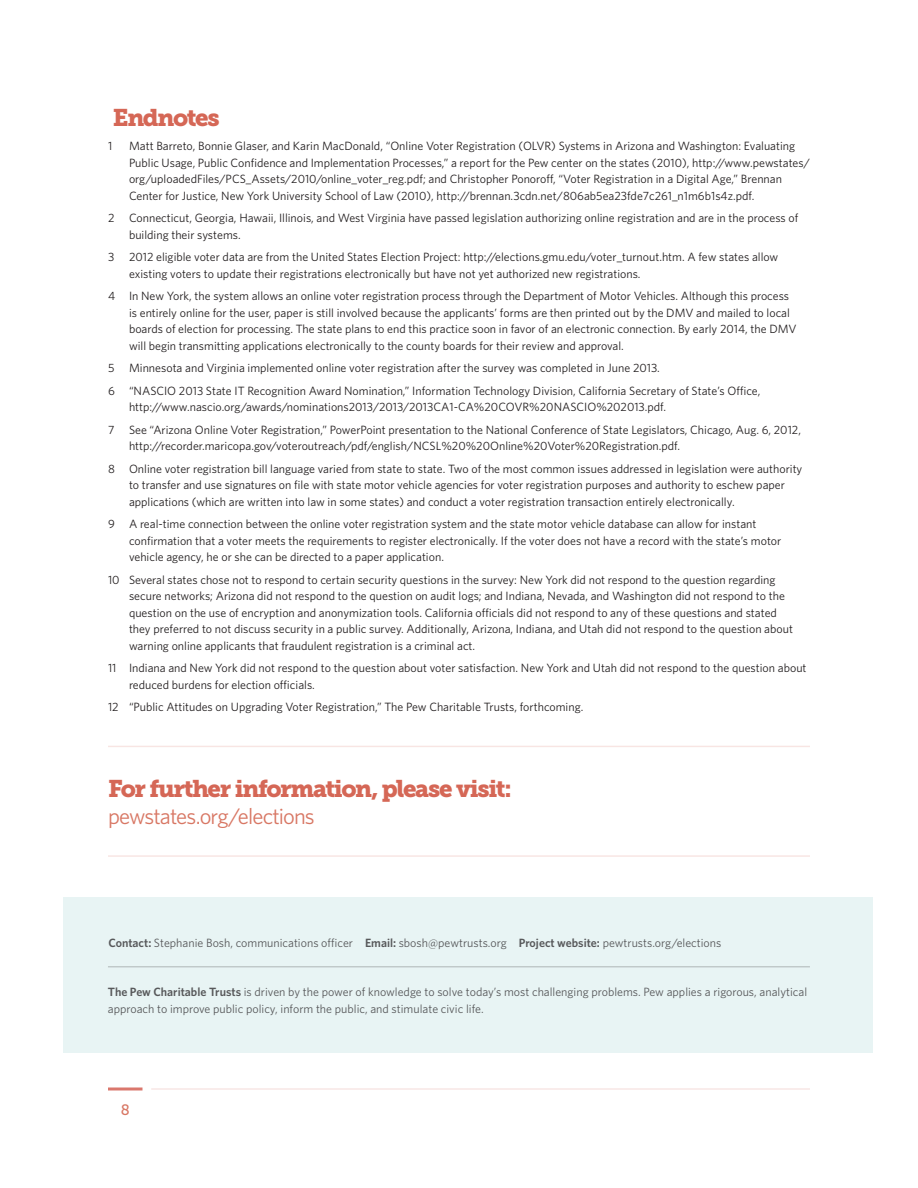
<style>
.page{position:relative;width:918px;height:1188px;background:#fff}
.page>*{position:absolute;margin:0;border:0;box-sizing:border-box;transform-origin:0 0}
.t1{font:24px "Museo Slab 900";letter-spacing:-.055em;color:#d56756}
.Footer_website{font:22.5px "Whitney";letter-spacing:-.04em;color:#d87764}
.t2{font:15px "Museo Slab 500";color:#d87764}
.t3{font:12px/16.5px "Whitney";color:#231f20}
.Footer_text{font:12px/16.5px "Whitney";color:#57585a}
.s1{font-weight:600}
</style>
<div class="page">
<hr style="left:151px;top:1088px;width:659px;height:2px;background:#d15649">
<hr style="left:108px;top:1088px;width:34px;height:2px;background:#d15649">
<div style="left:63px;top:897px;width:810px;height:156px;background:#e8f4f4"></div>
<hr style="left:108px;top:746px;width:702px;height:1px;background:#d15649">
<hr style="left:108px;top:855px;width:702px;height:2px;background:#d15649">
<hr style="left:108px;top:966px;width:702px;height:1px;background:#231f20">
<h1 class="t1" style="left:113px;top:104px;width:108px">Endnotes</h1>
<p class="t3" style="left:108px;top:137px;width:6px">1</p>
<p class="t3" style="left:129px;top:137px;width:683px">Matt Barreto, Bonnie Glaser, and Karin MacDonald, “Online Voter Registration (OLVR) Systems in Arizona and Washington: Evaluating Public Usage, Public Confidence and Implementation Processes,” a report for the Pew center on the states (2010), http://www.pewstates/ org/uploadedFiles/PCS_Assets/2010/online_voter_reg.pdf; and Christopher Ponoroff, “Voter Registration in a Digital Age,” Brennan Center for Justice, New York University School of Law (2010), http://brennan.3cdn.net/806ab5ea23fde7c261_n1m6b1s4z.pdf.</p>
<p class="t3" style="left:129px;top:209px;width:671px;text-indent:-21px">2 Connecticut, Georgia, Hawaii, Illinois, and West Virginia have passed legislation authorizing online registration and are in the process of building their systems.</p>
<p class="t3" style="left:129px;top:248px;width:651px;text-indent:-21px">3 2012 eligible voter data are from the United States Election Project: http://elections.gmu.edu/voter_turnout.htm. A few states allow existing voters to update their registrations electronically but have not yet authorized new registrations.</p>
<p class="t3" style="left:129px;top:287px;width:669px;text-indent:-21px">4 In New York, the system allows an online voter registration process through the Department of Motor Vehicles. Although this process is entirely online for the user, paper is still involved because the applicants’ forms are then printed out by the DMV and mailed to local boards of election for processing. The state plans to end this practice soon in favor of an electronic connection. By early 2014, the DMV will begin transmitting applications electronically to the county boards for their review and approval.</p>
<p class="t3" style="left:108px;top:359px;width:553px">5 Minnesota and Virginia implemented online voter registration after the survey was completed in June 2013.</p>
<p class="t3" style="left:129px;top:382px;width:633px;text-indent:-21px">6 “NASCIO 2013 State IT Recognition Award Nomination,” Information Technology Division, California Secretary of State’s Office, http://www.nascio.org/awards/nominations2013/2013/2013CA1-CA%20COVR%20NASCIO%202013.pdf.</p>
<p class="t3" style="left:129px;top:421px;width:673px;text-indent:-21px">7 See “Arizona Online Voter Registration,” PowerPoint presentation to the National Conference of State Legislators, Chicago, Aug. 6, 2012, http://recorder.maricopa.gov/voteroutreach/pdf/english/NCSL%20%20Online%20Voter%20Registration.pdf.</p>
<p class="t3" style="left:129px;top:460px;width:675px;text-indent:-21px">8 Online voter registration bill language varied from state to state. Two of the most common issues addressed in legislation were authority to transfer and use signatures on file with state motor vehicle agencies for voter registration purposes and authority to eschew paper applications (which are written into law in some states) and conduct a voter registration transaction entirely electronically.</p>
<p class="t3" style="left:129px;top:515px;width:654px;text-indent:-21px">9 A real-time connection between the online voter registration system and the state motor vehicle database can allow for instant confirmation that a voter meets the requirements to register electronically. If the voter does not have a record with the state’s motor vehicle agency, he or she can be directed to a paper application.</p>
<p class="t3" style="left:129px;top:571px;width:666px;text-indent:-21px">10 Several states chose not to respond to certain security questions in the survey: New York did not respond to the question regarding secure networks; Arizona did not respond to the question on audit logs; and Indiana, Nevada, and Washington did not respond to the question on the use of encryption and anonymization tools. California officials did not respond to any of these questions and stated they preferred to not discuss security in a public survey. Additionally, Arizona, Indiana, and Utah did not respond to the question about warning online applicants that fraudulent registration is a criminal act.</p>
<p class="t3" style="left:129px;top:659px;width:679px;text-indent:-21px">11 Indiana and New York did not respond to the question about voter satisfaction. New York and Utah did not respond to the question about reduced burdens for election officials.</p>
<p class="t3" style="left:108px;top:698px;width:477px">12 “Public Attitudes on Upgrading Voter Registration,” The Pew Charitable Trusts, forthcoming.</p>
<h1 class="t1" style="left:108px;top:775px;width:405px">For further information, please visit:</h1>
<p class="Footer_website" style="left:108px;top:802px;width:208px">pewstates.org/elections</p>
<p class="Footer_text" style="left:108px;top:934px;width:615px"><span class="s1">Contact:</span> Stephanie Bosh, communications officer <span class="s1">Email:</span> sbosh@pewtrusts.org <span class="s1">Project website:</span> pewtrusts.org/elections</p>
<p class="Footer_text" style="left:108px;top:983px;width:701px"><span class="s1">The Pew Charitable Trusts</span> is driven by the power of knowledge to solve today’s most challenging problems. Pew applies a rigorous, analytical approach to improve public policy, inform the public, and stimulate civic life.</p>
<p class="t2" style="left:121px;top:1101px;width:10px">8</p>
</div>
